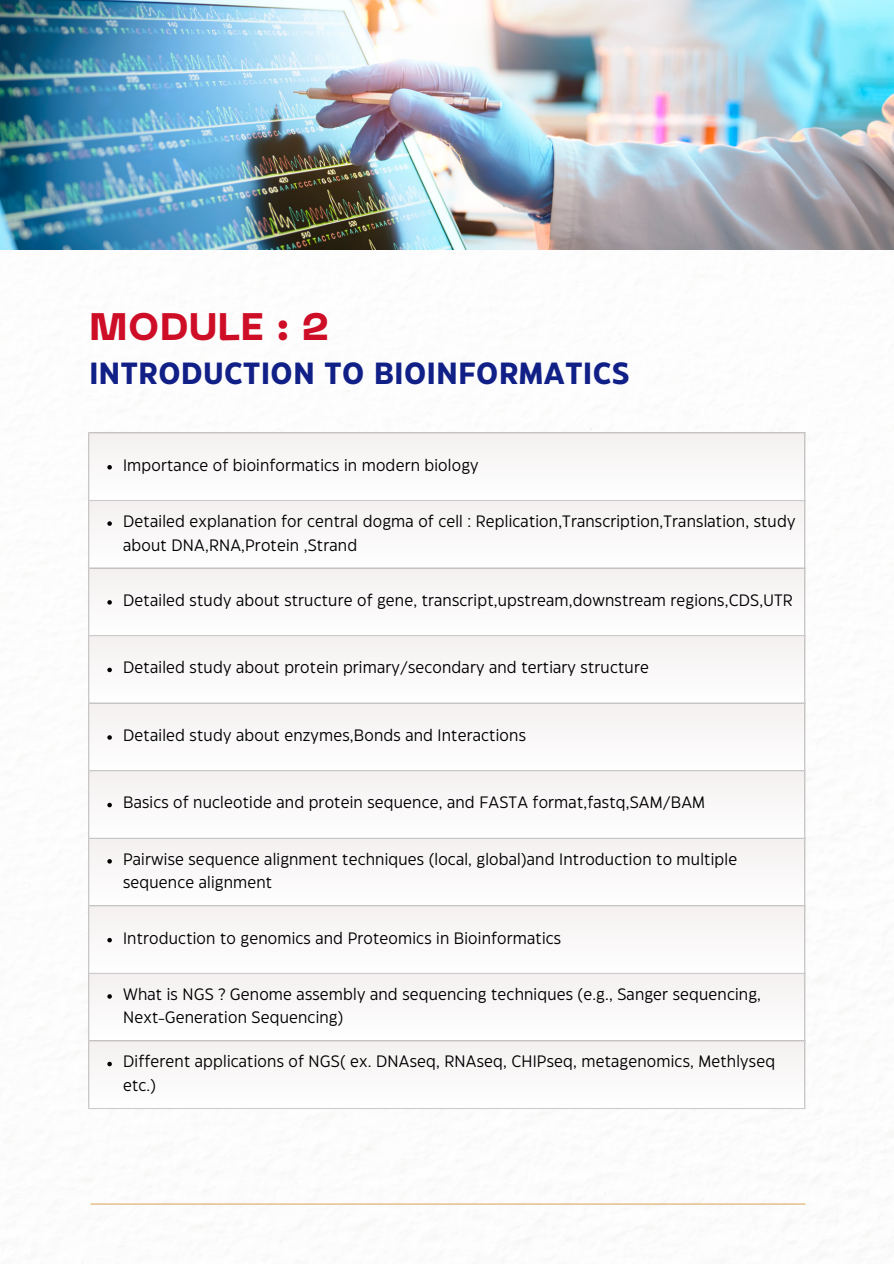
<style>
.page{position:relative;width:894px;height:1264px;background:#fff}
.page>*{position:absolute;margin:0;border:0;box-sizing:border-box;transform-origin:0 0}
.t1{font:800 38.1px "PP Neue Machina";letter-spacing:.02em;color:#ce0d26}
.t2{font:700 30.6px "Eastman Grotesque";letter-spacing:.02em;color:#112087}
.t3{font:16.5px/23.7px "Eastman Grotesque";letter-spacing:.01em;color:#000}
</style>
<div class="page">
<img style="left:0;top:0;width:893px;height:250px">
<div style="left:88px;top:432px;width:716px;height:69px;background:#f9f7f7"></div>
<div style="left:88px;top:500px;width:716px;height:68px;background:#f9f7f7"></div>
<div style="left:88px;top:567px;width:716px;height:69px;background:#f9f7f7"></div>
<div style="left:88px;top:635px;width:716px;height:68px;background:#f9f7f7"></div>
<div style="left:88px;top:703px;width:716px;height:68px;background:#f9f7f7"></div>
<div style="left:88px;top:770px;width:716px;height:68px;background:#f9f7f7"></div>
<div style="left:88px;top:838px;width:716px;height:68px;background:#f9f7f7"></div>
<div style="left:88px;top:905px;width:716px;height:68px;background:#f9f7f7"></div>
<div style="left:88px;top:973px;width:716px;height:68px;background:#f9f7f7"></div>
<div style="left:88px;top:1040px;width:716px;height:68px;background:#f9f7f7"></div>
<svg style="left:107px;top:465px;width:5px;height:4px"></svg>
<svg style="left:107px;top:521px;width:5px;height:5px"></svg>
<svg style="left:107px;top:600px;width:5px;height:4px"></svg>
<svg style="left:107px;top:667px;width:5px;height:5px"></svg>
<svg style="left:107px;top:735px;width:5px;height:4px"></svg>
<svg style="left:107px;top:802px;width:5px;height:5px"></svg>
<svg style="left:107px;top:859px;width:5px;height:4px"></svg>
<svg style="left:107px;top:937px;width:5px;height:5px"></svg>
<svg style="left:107px;top:994px;width:5px;height:4px"></svg>
<svg style="left:107px;top:1061px;width:5px;height:5px"></svg>
<hr style="left:88px;top:433px;width:1px;height:674px;background:#ccc">
<hr style="left:804px;top:433px;width:1px;height:674px;background:#ccc">
<hr style="left:88px;top:432px;width:717px;height:1px;background:#ccc">
<hr style="left:88px;top:500px;width:717px;height:1px;background:#ccc">
<hr style="left:88px;top:567px;width:717px;height:1px;background:#ccc">
<hr style="left:88px;top:635px;width:717px;height:1px;background:#ccc">
<hr style="left:88px;top:702px;width:717px;height:1px;background:#ccc">
<hr style="left:88px;top:770px;width:717px;height:1px;background:#ccc">
<hr style="left:88px;top:837px;width:717px;height:1px;background:#ccc">
<hr style="left:88px;top:905px;width:717px;height:1px;background:#ccc">
<hr style="left:88px;top:972px;width:717px;height:1px;background:#ccc">
<hr style="left:88px;top:1040px;width:717px;height:1px;background:#ccc">
<hr style="left:88px;top:1107px;width:717px;height:2px;background:#ccc">
<hr style="left:90px;top:1203px;width:715px;height:1px;background:#ddac63">
<p class="t1" style="left:89px;top:312px;width:240px">MODULE : 2</p>
<p class="t2" style="left:89px;top:361px;width:541px">INTRODUCTION TO BIOINFORMATICS</p>
<h1 class="t3" style="left:123px;top:454px;width:357px">Importance of bioinformatics in modern biology</h1>
<p class="t3" style="left:123px;top:510px;width:673px">Detailed explanation for central dogma of cell : Replication,Transcription,Translation, study about DNA,RNA,Protein ,Strand</p>
<p class="t3" style="left:123px;top:589px;width:671px">Detailed study about structure of gene, transcript,upstream,downstream regions,CDS,UTR</p>
<p class="t3" style="left:123px;top:656px;width:527px">Detailed study about protein primary/secondary and tertiary structure</p>
<p class="t3" style="left:123px;top:724px;width:404px">Detailed study about enzymes,Bonds and Interactions</p>
<p class="t3" style="left:123px;top:792px;width:583px">Basics of nucleotide and protein sequence, and FASTA format,fastq,SAM/BAM</p>
<p class="t3" style="left:123px;top:848px;width:615px">Pairwise sequence alignment techniques (local, global)and Introduction to multiple sequence alignment</p>
<p class="t3" style="left:123px;top:927px;width:439px">Introduction to genomics and Proteomics in Bioinformatics</p>
<p class="t3" style="left:123px;top:983px;width:639px">What is NGS ? Genome assembly and sequencing techniques (e.g., Sanger sequencing,<br>Next-Generation Sequencing)</p>
<p class="t3" style="left:123px;top:1050px;width:653px">Different applications of NGS( ex. DNAseq, RNAseq, CHIPseq, metagenomics, Methlyseq etc.)</p>
</div>
